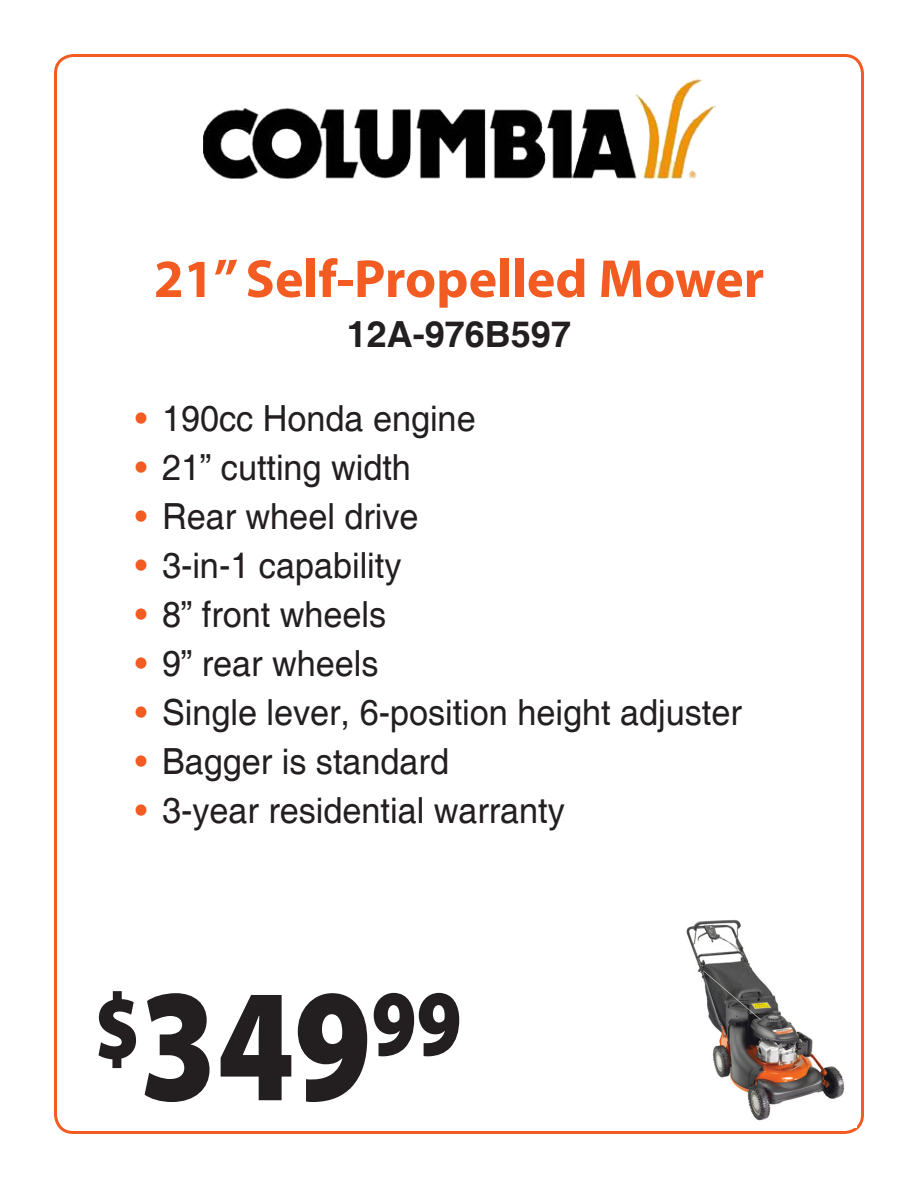
<style>
.page{position:relative;width:918px;height:1188px;background:#fff}
.page>*{position:absolute;margin:0;border:0;box-sizing:border-box;transform-origin:0 0}
.Pricing{font:900 94.5px "Myriad Pro";color:#231f20;scale:.83 1}
.Product{font:700 54px "Myriad Pro";color:#f25b21}
.Bullets{font:36px "Helvetica";color:#231f20;scale:.95 1}
.Model{font:700 36px "Helvetica";color:#231f20}
.s1{color:#f25b21}
.s2{font-size:162px}
</style>
<div class="page">
<img style="left:203px;top:78px;width:513px;height:101px">
<img style="left:686px;top:919px;width:159px;height:202px">
<p class="Product" style="left:154px;top:244px;width:612px">21” Self-Propelled Mower</p>
<p class="Model" style="left:347px;top:312px;width:226px">12A-976B597</p>
<p class="Bullets" style="left:135px;top:398px;width:360px"><span class="s1">•</span> 190cc Honda engine</p>
<p class="Bullets" style="left:135px;top:447px;width:292px"><span class="s1">•</span> 21” cutting width</p>
<p class="Bullets" style="left:135px;top:496px;width:300px"><span class="s1">•</span> Rear wheel drive</p>
<p class="Bullets" style="left:135px;top:545px;width:282px"><span class="s1">•</span> 3-in-1 capability</p>
<p class="Bullets" style="left:135px;top:594px;width:266px"><span class="s1">•</span> 8” front wheels</p>
<p class="Bullets" style="left:135px;top:643px;width:258px"><span class="s1">•</span> 9” rear wheels</p>
<p class="Bullets" style="left:135px;top:692px;width:640px"><span class="s1">•</span> Single lever, 6-position height adjuster</p>
<p class="Bullets" style="left:135px;top:741px;width:332px"><span class="s1">•</span> Bagger is standard</p>
<p class="Bullets" style="left:135px;top:790px;width:454px"><span class="s1">•</span> 3-year residential warranty</p>
<p class="Pricing" style="left:94px;top:960px;width:444px">$<span class="s2">349</span>99</p>
</div>
